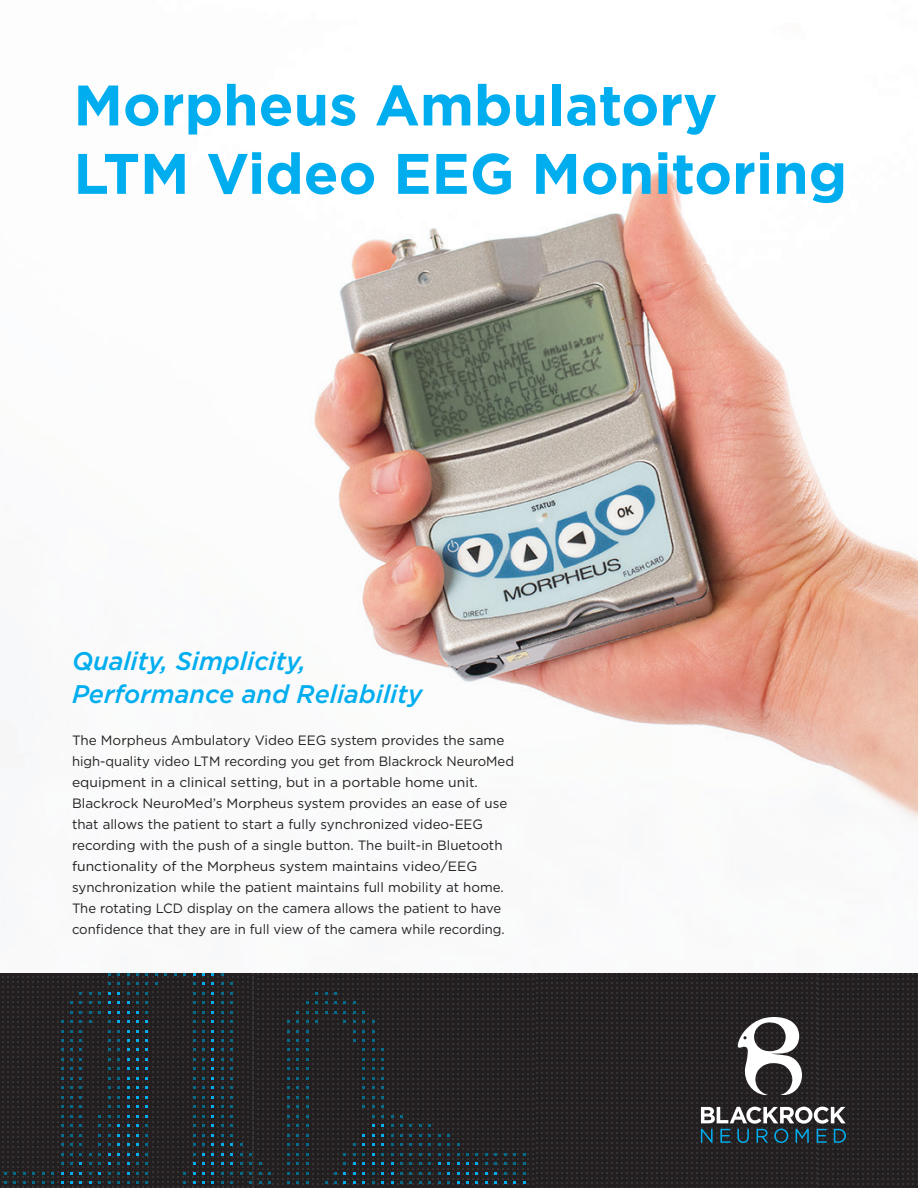
<style>
.page{position:relative;width:918px;height:1188px;background:#fff}
.page>*{position:absolute;margin:0;border:0;box-sizing:border-box;transform-origin:0 0}
.t1{font:700 57px/68.4px "Gotham";color:#00aeef}
.t2{font:italic 500 25.5px/33px "Gotham";color:#00aeef}
.t3{font:13.5px/21px "Gotham";color:#231f20}
</style>
<div class="page">
<img style="left:0;top:170px;width:918px;height:804px">
<svg style="left:0;top:974px;width:252px;height:214px;fill:#231f20"></svg>
<svg style="left:817px;top:974px;width:101px;height:214px;fill:#231f20"></svg>
<svg style="left:252px;top:974px;width:282px;height:214px;fill:#231f20"></svg>
<svg style="left:534px;top:974px;width:283px;height:214px;fill:#231f20"></svg>
<svg style="left:738px;top:1017px;width:64px;height:78px"></svg>
<svg style="left:701px;top:1107px;width:145px;height:36px"></svg>
<h1 class="t1" style="left:74px;top:70px;width:775px">Morpheus Ambulatory<br>LTM Video EEG Monitoring</h1>
<h2 class="t2" style="left:72px;top:644px;width:352px">Quality, Simplicity,<br>Performance and Reliability</h2>
<p class="t3" style="left:72px;top:730px;width:444px">The Morpheus Ambulatory Video EEG system provides the same high-quality video LTM recording you get from Blackrock NeuroMed equipment in a clinical setting, but in a portable home unit.<br>Blackrock NeuroMed’s Morpheus system provides an ease of use that allows the patient to start a fully synchronized video-EEG recording with the push of a single button. The built-in Bluetooth functionality of the Morpheus system maintains video/EEG synchronization while the patient maintains full mobility at home.<br>The rotating LCD display on the camera allows the patient to have confidence that they are in full view of the camera while recording.</p>
</div>
